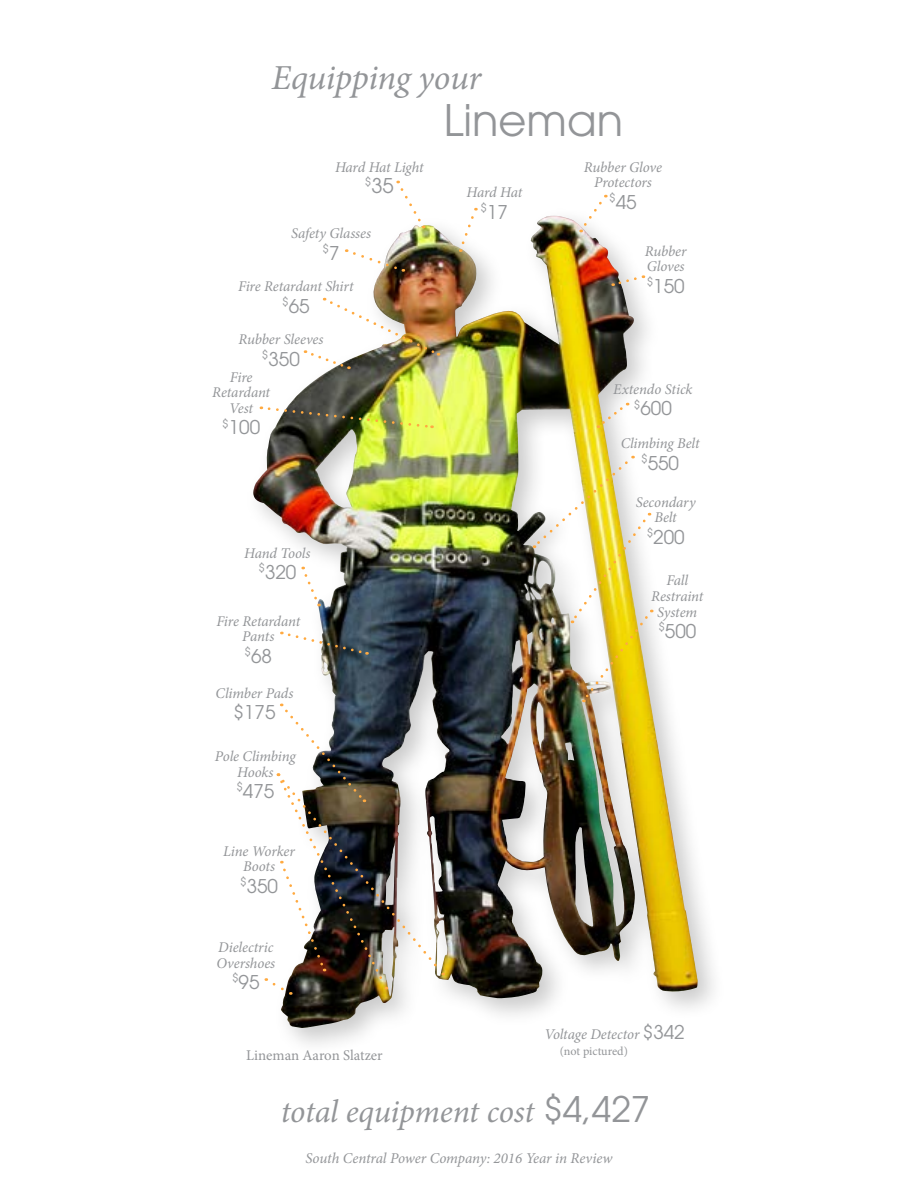
<style>
.page{position:relative;width:918px;height:1188px;background:#fff}
.page>*{position:absolute;margin:0;border:0;box-sizing:border-box;transform-origin:0 0}
.t1{font:43.2px "Avant Garde";color:#939598}
.t2{font:italic 35.1px "Minion Pro";letter-spacing:-.01em;color:#939598}
.t3{font:italic 32.4px "Minion Pro";letter-spacing:-.01em;color:#939598}
.t4{font:20.25px "Avant Garde";color:#939598}
.t5{font:18.9px "Avant Garde";color:#939598}
.t6{font:italic 15px "Minion Pro";letter-spacing:-.01em;color:#939598}
.t7{font:italic 14.85px/15.6px "Minion Pro";letter-spacing:-.01em;color:#939598;text-align:center}
.t8{font:14.85px "Minion Pro";letter-spacing:-.005em;color:#939598}
.t9{font:12.15px "Minion Pro";letter-spacing:-.005em;color:#939598}
.t10{font:11.85px "Avant Garde";color:#939598}
.s1{font-size:18.9px}
.s2{font-family:"Avant Garde";font-style:normal;font-size:18.9px}
.s3{font-family:"Avant Garde";font-style:normal;font-size:35.1px}
</style>
<div class="page">
<div style="left:244px;top:207px;width:482px;height:850px;background:#000;opacity:.21"></div>
<img style="left:253px;top:221px;width:306px;height:608px">
<div style="left:208px;top:743px;width:96px;height:63px;background:#fff"></div>
<div style="left:216px;top:837px;width:87px;height:63px;background:#fff"></div>
<div style="left:209px;top:934px;width:73px;height:63px;background:#fff"></div>
<svg style="left:302px;top:567px;width:19px;height:39px"></svg>
<img style="left:261px;top:406px;width:172px;height:23px">
<svg style="left:613px;top:275px;width:31px;height:12px"></svg>
<img style="left:533px;top:456px;width:119px;height:246px">
<svg style="left:597px;top:403px;width:31px;height:25px"></svg>
<svg style="left:458px;top:208px;width:18px;height:44px"></svg>
<svg style="left:398px;top:181px;width:27px;height:47px"></svg>
<svg style="left:579px;top:195px;width:27px;height:37px"></svg>
<img style="left:305px;top:298px;width:134px;height:72px">
<img style="left:266px;top:704px;width:178px;height:291px">
<svg style="left:281px;top:632px;width:87px;height:24px"></svg>
<svg style="left:346px;top:249px;width:58px;height:23px"></svg>
<h2 class="t2" style="left:271px;top:53px;width:211px">Equipping your</h2>
<h1 class="t1" style="left:444px;top:95px;width:181px">Lineman</h1>
<p class="t7" style="left:335px;top:159px;width:90px">Hard Hat Light</p>
<h3 class="t4" style="left:365px;top:174px;width:30px"><sup>$</sup>35</h3>
<p class="t7" style="left:291px;top:225px;width:81px">Safety Glasses</p>
<p class="t10" style="left:323px;top:241px;width:19px">$<span class="s1">7</span></p>
<p class="t7" style="left:238px;top:278px;width:117px">Fire Retardant Shirt</p>
<p class="t5" style="left:282px;top:295px;width:29px"><sup>$</sup>65</p>
<p class="t7" style="left:238px;top:332px;width:87px">Rubber Sleeves</p>
<p class="t5" style="left:262px;top:348px;width:39px"><sup>$</sup>350</p>
<p class="t7" style="left:212px;top:369px;width:59px">Fire<br>Retardant<br>Vest</p>
<p class="t5" style="left:222px;top:416px;width:39px"><sup>$</sup>100</p>
<p class="t7" style="left:244px;top:545px;width:68px">Hand Tools</p>
<p class="t5" style="left:258px;top:561px;width:39px"><sup>$</sup>320</p>
<p class="t7" style="left:216px;top:613px;width:85px">Fire Retardant<br>Pants</p>
<p class="t5" style="left:245px;top:645px;width:29px"><sup>$</sup>68</p>
<p class="t7" style="left:216px;top:685px;width:79px">Climber Pads</p>
<p class="t5" style="left:234px;top:701px;width:43px">$175</p>
<p class="t7" style="left:215px;top:748px;width:82px">Pole Climbing<br>Hooks</p>
<p class="t5" style="left:236px;top:780px;width:39px"><sup>$</sup>475</p>
<p class="t7" style="left:223px;top:843px;width:73px">Line Worker<br>Boots</p>
<p class="t5" style="left:240px;top:875px;width:39px"><sup>$</sup>350</p>
<p class="t7" style="left:217px;top:939px;width:60px;text-align:left">Dielectric<br>Overshoes</p>
<p class="t5" style="left:232px;top:971px;width:29px"><sup>$</sup>95</p>
<p class="t8" style="left:246px;top:1045px;width:138px">Lineman Aaron Slatzer</p>
<p class="t7" style="left:466px;top:185px;width:57px">Hard Hat</p>
<p class="t5" style="left:481px;top:201px;width:29px"><sup>$</sup>17</p>
<p class="t7" style="left:584px;top:159px;width:80px">Rubber Glove<br>Protectors</p>
<p class="t5" style="left:609px;top:191px;width:29px"><sup>$</sup>45</p>
<p class="t7" style="left:645px;top:243px;width:43px;text-align:left">Rubber<br>Gloves</p>
<p class="t5" style="left:647px;top:275px;width:39px"><sup>$</sup>150</p>
<p class="t7" style="left:613px;top:381px;width:81px">Extendo Stick</p>
<p class="t5" style="left:634px;top:397px;width:39px"><sup>$</sup>600</p>
<p class="t7" style="left:621px;top:436px;width:80px">Climbing Belt</p>
<p class="t5" style="left:641px;top:452px;width:39px"><sup>$</sup>550</p>
<p class="t7" style="left:636px;top:494px;width:61px">Secondary<br>Belt</p>
<p class="t5" style="left:647px;top:526px;width:39px"><sup>$</sup>200</p>
<p class="t7" style="left:651px;top:573px;width:54px">Fall<br>Restraint<br>System</p>
<p class="t5" style="left:658px;top:620px;width:39px"><sup>$</sup>500</p>
<p class="t7" style="left:544px;top:1027px;width:142px">Voltage Detector <span class="s2">$342</span></p>
<p class="t9" style="left:560px;top:1043px;width:70px">(not pictured)</p>
<h3 class="t3" style="left:281px;top:1089px;width:371px">total equipment cost <span class="s3">$4,427</span></h3>
<p class="t6" style="left:305px;top:1148px;width:309px">South Central Power Company: 2016 Year in Review</p>
</div>
